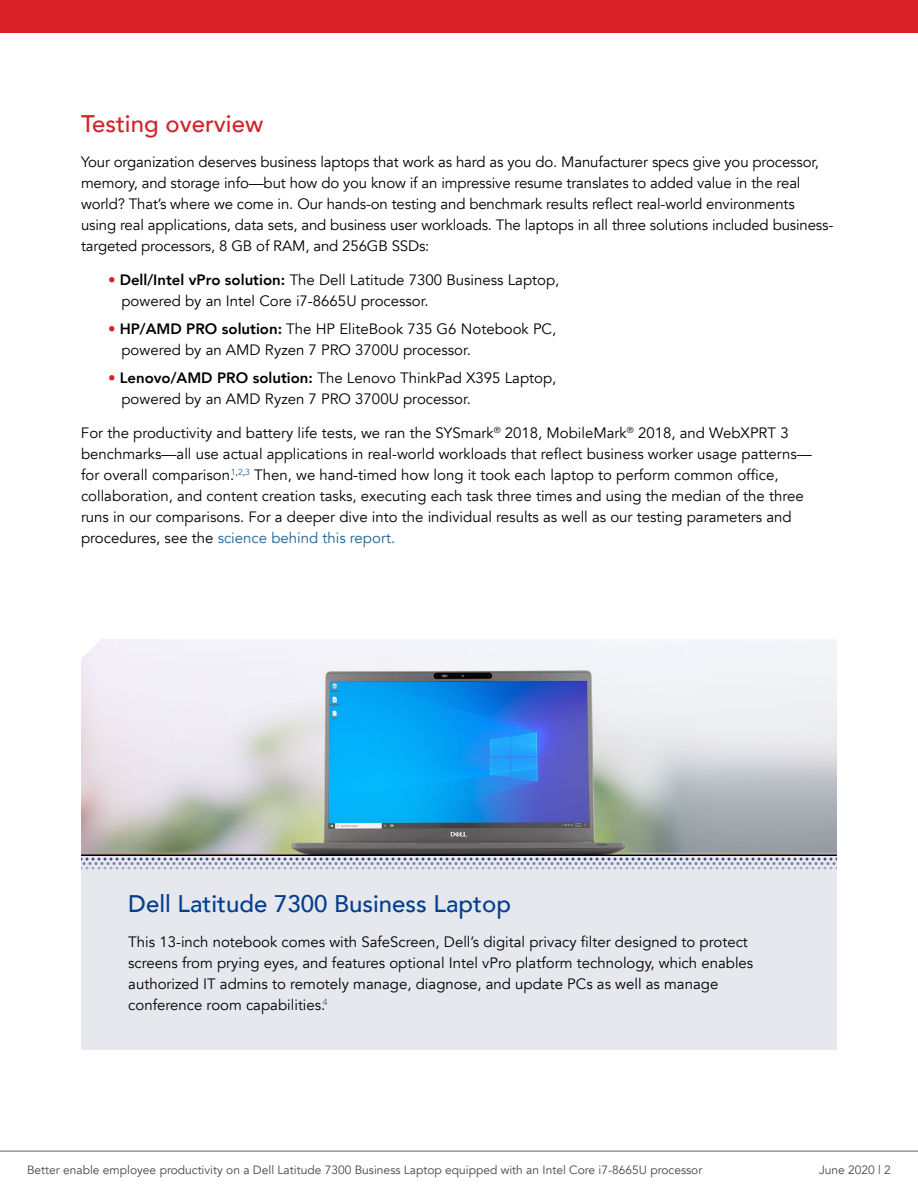
<style>
.page{position:relative;width:918px;height:1188px;background:#fff}
.page>*{position:absolute;margin:0;border:0;box-sizing:border-box;transform-origin:0 0}
.t1{font:500 24px "Avenir";color:#033e8c}
.t2{font:500 24px "Avenir";color:#d2232a}
.t3{font:15px/21px "Avenir";color:#000}
.t4{font:12px "Avenir";color:#464547}
.s1{color:#d2232a}
.s2{font-weight:800}
.s3{color:#1f6296}
</style>
<div class="page">
<div style="left:81px;top:855px;width:756px;height:195px;background:#e6e8ee"></div>
<img style="left:81px;top:639px;width:756px;height:216px">
<svg style="left:81px;top:858px;width:756px;height:12px"></svg>
<hr style="left:81px;top:855px;width:756px;height:1px;background:#000">
<hr style="left:0;top:1151px;width:918px;height:1px;background:#616264">
<div style="left:0;top:0;width:918px;height:32px;background:#da2128"></div>
<h1 class="t2" style="left:81px;top:103px;width:184px">Testing overview</h1>
<p class="t3" style="left:81px;top:151px;width:754px">Your organization deserves business laptops that work as hard as you do. Manufacturer specs give you processor, memory, and storage info—but how do you know if an impressive resume translates to added value in the real world? That’s where we come in. Our hands-on testing and benchmark results reflect real-world environments using real applications, data sets, and business user workloads. The laptops in all three solutions included business&shy;targeted processors, 8 GB of RAM, and 256GB SSDs:</p>
<p class="t3" style="left:122px;top:270px;width:439px;text-indent:-14px"><span class="s1">•</span> <span class="s2">Dell/Intel vPro solution:</span> The Dell Latitude 7300 Business Laptop, powered by an Intel Core i7-8665U processor.</p>
<p class="t3" style="left:122px;top:318px;width:436px;text-indent:-14px"><span class="s1">•</span> <span class="s2">HP/AMD PRO solution:</span> The HP EliteBook 735 G6 Notebook PC, powered by an AMD Ryzen 7 PRO 3700U processor.</p>
<p class="t3" style="left:122px;top:367px;width:436px;text-indent:-14px"><span class="s1">•</span> <span class="s2">Lenovo/AMD PRO solution:</span> The Lenovo ThinkPad X395 Laptop, powered by an AMD Ryzen 7 PRO 3700U processor.</p>
<p class="t3" style="left:81px;top:423px;width:732px">For the productivity and battery life tests, we ran the SYSmark<sup>®</sup> 2018, MobileMark<sup>®</sup> 2018, and WebXPRT 3 benchmarks—all use actual applications in real-world workloads that reflect business worker usage patterns— for overall comparison.<sup>1</sup><sup>,</sup><sup>2</sup><sup>,</sup><sup>3</sup> Then, we hand-timed how long it took each laptop to perform common office, collaboration, and content creation tasks, executing each task three times and using the median of the three runs in our comparisons. For a deeper dive into the individual results as well as our testing parameters and procedures, see the <span class="s3">science behind this report.</span></p>
<h1 class="t1" style="left:128px;top:883px;width:384px">Dell Latitude 7300 Business Laptop</h1>
<p class="t3" style="left:128px;top:931px;width:627px">This 13-inch notebook comes with SafeScreen, Dell’s digital privacy filter designed to protect screens from prying eyes, and features optional Intel vPro platform technology, which enables authorized IT admins to remotely manage, diagnose, and update PCs as well as manage conference room capabilities.<sup>4</sup></p>
<p class="t4" style="left:27px;top:1163px;width:677px">Better enable employee productivity on a Dell Latitude 7300 Business Laptop equipped with an Intel Core i7-8665U processor</p>
<p class="t4" style="left:819px;top:1163px;width:73px">June 2020 | 2</p>
</div>
